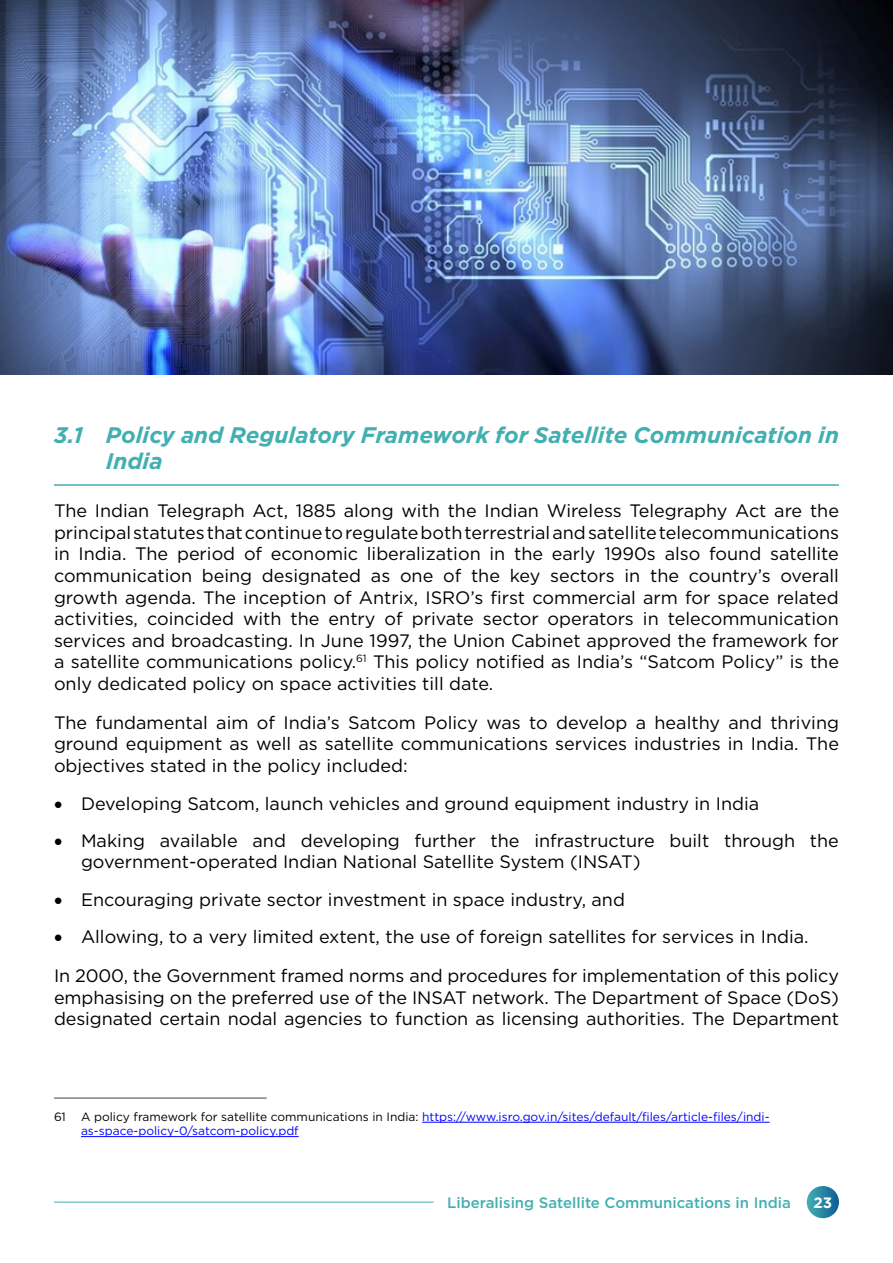
<style>
.page{position:relative;width:893px;height:1263px;background:#fff}
.page>*{position:absolute;margin:0;border:0;box-sizing:border-box;transform-origin:0 0}
.t1{font:italic 700 22.5px/25.8px "Gotham";color:#43afb1}
.t2{font:18px/21.6px "Gotham";color:#000}
.t3{font:500 15px "Gotham";color:#43afb1}
.t4{font:700 15px "Gotham";color:#fff}
.t5{font:12px/14.4px "Gotham";color:#00f}
.t6{font:12px "Gotham";color:#000}
.s1{color:#000}
</style>
<div class="page">
<svg style="left:807px;top:1186px;width:32px;height:32px"></svg>
<hr style="left:54px;top:1202px;width:380px;height:1px;background:#43afb1">
<hr style="left:54px;top:484px;width:785px;height:2px;background:#43afb1">
<hr style="left:54px;top:1097px;width:213px;height:2px;background:#808285">
<hr style="left:422px;top:1122px;width:348px;height:1px;background:#00f">
<hr style="left:81px;top:1136px;width:218px;height:1px;background:#00f">
<img style="left:0;top:0;width:893px;height:375px">
<p class="t1" style="left:106px;top:422px;width:735px;text-indent:-52px">3.1 Policy and Regulatory Framework for Satellite Communication in<br>India</p>
<p class="t2" style="left:54px;top:500px;width:786px;text-align:justify">The Indian Telegraph Act, 1885 along with the Indian Wireless Telegraphy Act are the principal statutes that continue to regulate both terrestrial and satellite telecommunications in India. The period of economic liberalization in the early 1990s also found satellite communication being designated as one of the key sectors in the country’s overall growth agenda. The inception of Antrix, ISRO’s fi rst commercial arm for space related activities, coincided with the entry of private sector operators in telecommunication services and broadcasting. In June 1997, the Union Cabinet approved the framework for a satellite communications policy.<sup>61</sup> This policy notified as India’s “Satcom Policy” is the only dedicated policy on space activities till date.</p>
<p class="t2" style="left:54px;top:711px;width:786px;text-align:justify">The fundamental aim of India’s Satcom Policy was to develop a healthy and thriving ground equipment as well as satellite communications services industries in India. The objectives stated in the policy included:</p>
<p class="t2" style="left:54px;top:792px;width:707px">• Developing Satcom, launch vehicles and ground equipment industry in India</p>
<p class="t2" style="left:81px;top:830px;width:759px;line-height:20.7px;text-indent:-27px">• Making available and developing further the infrastructure built through the government-operated Indian National Satellite System (INSAT)</p>
<p class="t2" style="left:54px;top:888px;width:572px">• Encouraging private sector investment in space industry, and</p>
<p class="t2" style="left:54px;top:917px;width:786px;line-height:38.5px">• Allowing, to a very limited extent, the use of foreign satellites for services in India.<br>In 2000, the Government framed norms and procedures for implementation of this policy</p>
<p class="t2" style="left:54px;top:986px;width:786px">emphasising on the preferred use of the INSAT network. The Department of Space (DoS) designated certain nodal agencies to function as licensing authorities. The Department</p>
<p class="t6" style="left:54px;top:1109px;width:13px">61</p>
<p class="t5" style="left:81px;top:1109px;width:690px"><span class="s1">A policy framework for satellite communications in India:</span> https://www.isro.gov.in/sites/default/fi les/article-fi les/indi&shy;as-space-policy-0/satcom-policy.pdf</p>
<p class="t3" style="left:447px;top:1193px;width:345px">Liberalising Satellite Communications in India</p>
<p class="t4" style="left:813px;top:1192px;width:20px">23</p>
</div>
